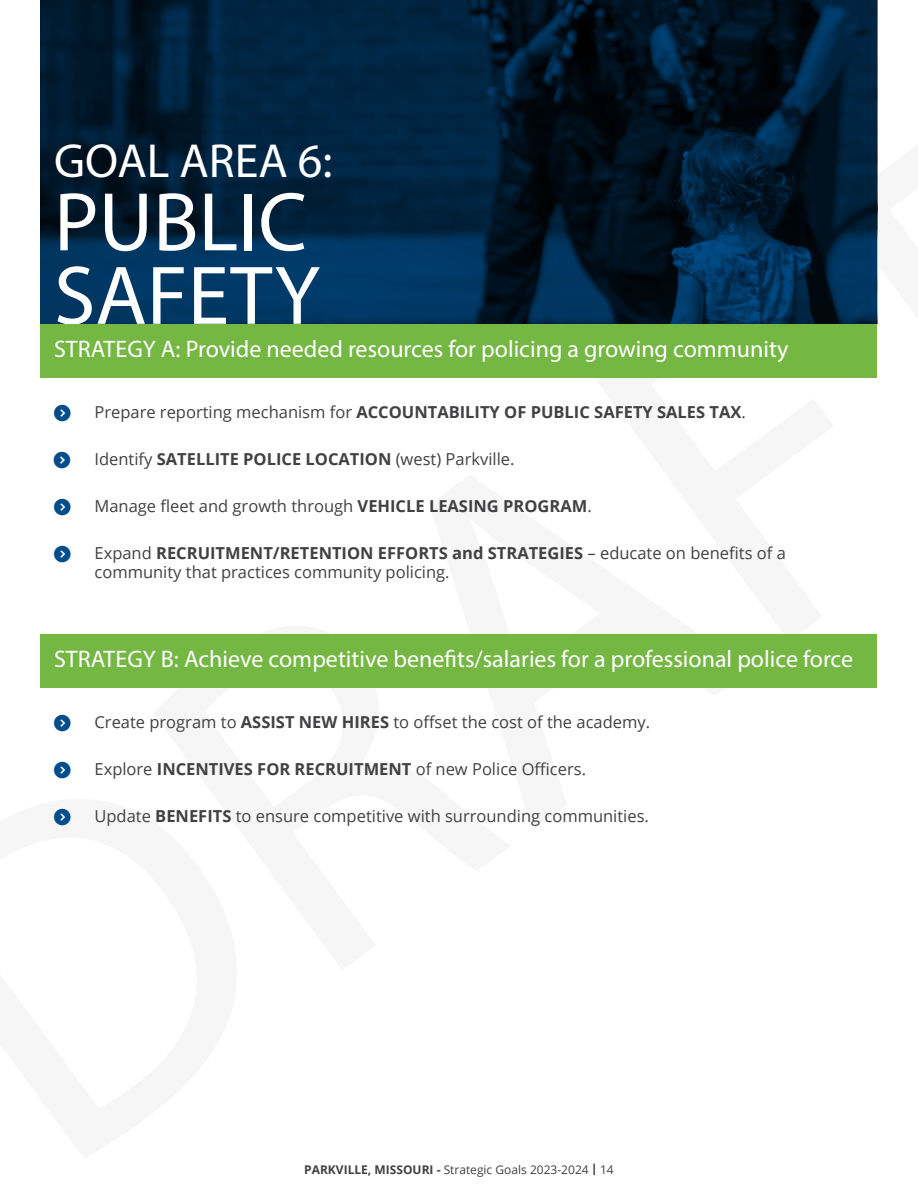
<style>
.page{position:relative;width:918px;height:1188px;background:#fff}
.page>*{position:absolute;margin:0;border:0;box-sizing:border-box;transform-origin:0 0}
.t1{font:480px "Myriad Pro";color:#414042}
.t2{font:84px/73.5px "Myriad Pro";color:#fff}
.t3{font:48px "Myriad Pro";color:#fff}
.t4{font:24px "Myriad Pro";color:#fff}
.t5{font:16.5px/19.8px "Open Sans";color:#414042}
.t6{font:700 16.5px "Open Sans";color:#414042}
.t7{font:12px "Open Sans";color:#414042}
.s1{font-weight:700}
.s2{font-family:"Merriweather Sans";font-weight:700}
.s3{font-weight:400}
</style>
<div class="page">
<svg style="left:40px;top:0;width:838px;height:324px;background:#002039"></svg>
<div style="left:40px;top:324px;width:838px;height:54px;background:#74b743"></div>
<div style="left:40px;top:634px;width:838px;height:54px;background:#74b743"></div>
<h3 class="t3" style="left:54px;top:131px;width:280px">GOAL AREA 6:</h3>
<h2 class="t2" style="left:54px;top:184px;width:267px">PUBLIC<br>SAFETY</h2>
<h1 class="t1" style="left:-215px;top:809px;width:1109px;rotate:-36deg">DRAF</h1>
<p class="t7" style="left:304px;top:1161px;width:311px"><span class="s1">PARKVILLE, MISSOURI -</span> Strategic Goals 2023-2024 <span class="s2">|</span> 14</p>
<h3 class="t4" style="left:54px;top:334px;width:736px">STRATEGY A: Provide needed resources for policing a growing community</h3>
<p class="t6" style="left:95px;top:401px;width:653px"><span class="s3">Prepare reporting mechanism for</span> ACCOUNTABILITY OF PUBLIC SAFETY SALES TAX<span class="s3">.</span></p>
<p class="t5" style="left:95px;top:449px;width:422px">Identify <span class="s1">SATELLITE POLICE LOCATION</span> (west) Parkville.</p>
<p class="t5" style="left:95px;top:495px;width:499px">Manage fleet and growth through <span class="s1">VEHICLE LEASING PROGRAM</span>.</p>
<p class="t5" style="left:95px;top:542px;width:693px">Expand <span class="s1">RECRUITMENT/RETENTION EFFORTS and STRATEGIES</span> – educate on benefits of a community that practices community policing.</p>
<h3 class="t4" style="left:54px;top:644px;width:801px">STRATEGY B: Achieve competitive benefits/salaries for a professional police force</h3>
<p class="t5" style="left:95px;top:712px;width:557px">Create program to <span class="s1">ASSIST NEW HIRES</span> to offset the cost of the academy.</p>
<p class="t5" style="left:95px;top:759px;width:493px">Explore <span class="s1">INCENTIVES FOR RECRUITMENT</span> of new Police Officers.</p>
<p class="t5" style="left:95px;top:805px;width:556px">Update <span class="s1">BENEFITS</span> to ensure competitive with surrounding communities.</p>
</div>
